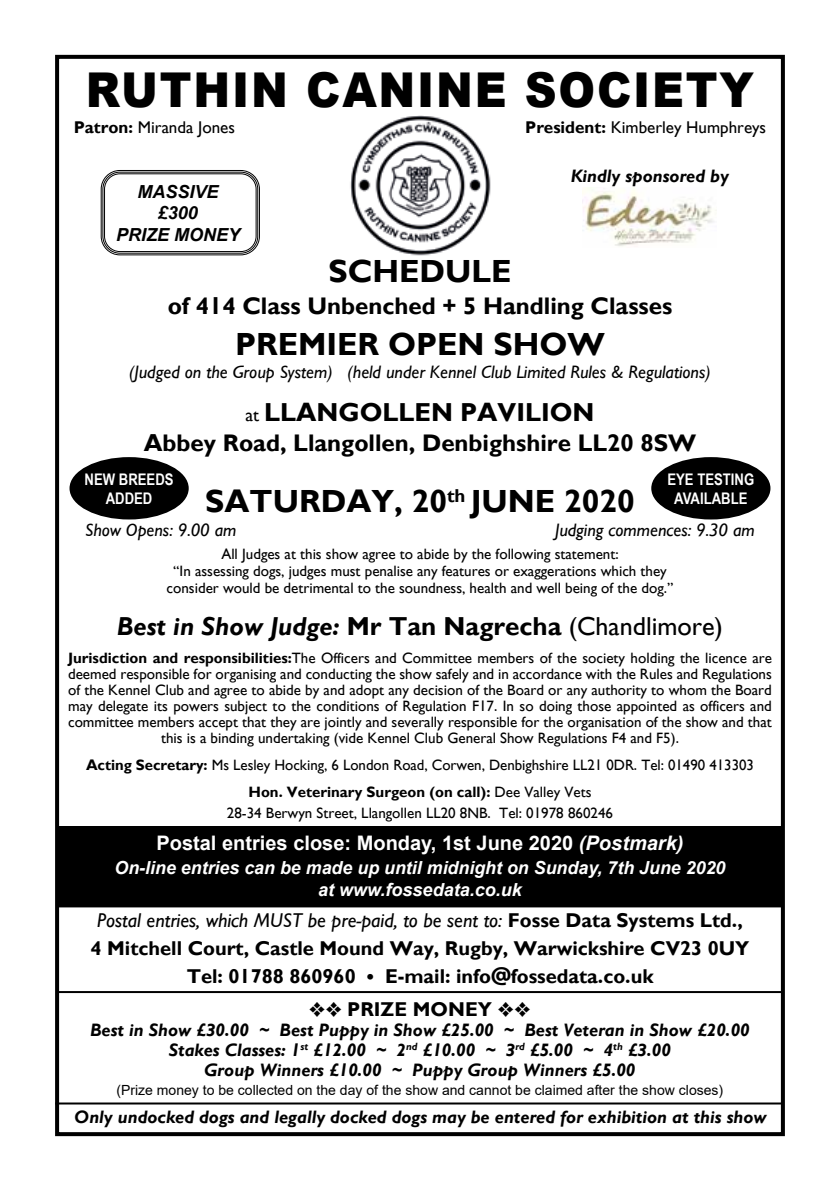
<style>
.page{position:relative;width:840px;height:1191px;background:#fff}
.page>*{position:absolute;margin:0;border:0;box-sizing:border-box;transform-origin:0 0}
.t1{font:900 48px "Arial";letter-spacing:.04em;color:#000;scale:.92 1}
.t2{font:700 32px "Gill Sans";color:#000}
.t3{font:italic 700 26px "Gill Sans";color:#000}
.t4{font:700 26px "Gill Sans";color:#000}
.t5{font:700 24px "Gill Sans";color:#000}
.t6{font:700 20px/28px "Gill Sans";color:#000;text-align:center}
.t7{font:700 20px "Arial";color:#fff}
.t8{font:italic 700 18px/20px "Gill Sans";color:#000;text-align:center}
.t9{font:italic 18px "Gill Sans";color:#000}
.t10{font:italic 700 18px/21.6px "Arial";color:#fff;text-align:center}
.t11{font:italic 700 18px/21.6px "Arial";color:#000;text-align:center}
.t12{font:17px "Gill Sans";color:#000}
.t13{font:700 16px/19.2px "Arial Narrow";color:#fff;text-align:center}
.t14{font:15px/16px "Gill Sans";color:#000;text-align:center}
.t15{font:14px "Arial";color:#000}
.s1{font-weight:700}
.s2{font-weight:400;font-size:18px}
.s3{font-style:normal}
.s4{font-weight:400;font-style:normal}
.s5{font-style:italic}
.s6{font-weight:400;font-style:italic}
</style>
<div class="page">
<div style="left:57px;top:826px;width:725px;height:81px;background:#000"></div>
<div style="left:55px;top:55px;width:729px;height:1081px;border:4px solid #000"></div>
<hr style="left:55px;top:1102px;width:727px;height:2px;background:#000">
<hr style="left:57px;top:991px;width:725px;height:2px;background:#000">
<div style="left:101px;top:170px;width:158px;height:85px;border:1px solid #000;border-radius:19px"></div>
<div style="left:102px;top:172px;width:156px;height:81px;border:1px solid #000;border-radius:17px"></div>
<div style="left:104px;top:173px;width:152px;height:79px;border:1px solid #000;border-radius:15px"></div>
<div style="left:70px;top:458px;width:118px;height:60px;background:#000;border-radius:50%"></div>
<div style="left:69px;top:457px;width:120px;height:62px;border:2px solid #000;border-radius:50%"></div>
<div style="left:652px;top:458px;width:117px;height:60px;background:#000;border-radius:50%"></div>
<div style="left:651px;top:457px;width:119px;height:62px;border:2px solid #000;border-radius:50%"></div>
<img style="left:350px;top:115px;width:140px;height:140px">
<img style="left:582px;top:187px;width:134px;height:59px">
<h1 class="t1" style="left:86px;top:55px;width:727px">RUTHIN CANINE SOCIETY</h1>
<p class="t12" style="left:74px;top:118px;width:163px"><span class="s1">Patron:</span> Miranda Jones</p>
<p class="t12" style="left:525px;top:118px;width:242px"><span class="s1">President:</span> Kimberley Humphreys</p>
<p class="t8" style="left:570px;top:167px;width:159px">Kindly sponsored by</p>
<p class="t11" style="left:116px;top:181px;width:126px">MASSIVE £300<br>PRIZE MONEY</p>
<h2 class="t2" style="left:328px;top:252px;width:184px">SCHEDULE</h2>
<h3 class="t5" style="left:168px;top:292px;width:506px">of 414 Class Unbenched + 5 Handling Classes</h3>
<h2 class="t2" style="left:235px;top:325px;width:371px">PREMIER OPEN SHOW</h2>
<p class="t9" style="left:129px;top:362px;width:582px">(Judged on the Group System) (held under Kennel Club Limited Rules &amp; Regulations)</p>
<h3 class="t4" style="left:245px;top:397px;width:350px"><span class="s2">at</span> LLANGOLLEN PAVILION</h3>
<h3 class="t5" style="left:144px;top:429px;width:553px">Abbey Road, Llangollen, Denbighshire LL20 8SW</h3>
<h2 class="t2" style="left:205px;top:482px;width:431px">SATURDAY, 20<sup>th</sup> JUNE 2020</h2>
<p class="t9" style="left:85px;top:519px;width:153px">Show Opens: 9.00 am</p>
<p class="t9" style="left:554px;top:519px;width:201px">Judging commences: 9.30 am</p>
<p class="t14" style="left:166px;top:545px;width:508px;line-height:17px">All Judges at this show agree to abide by the following statement:<br>“In assessing dogs, judges must penalise any features or exaggerations which they consider would be detrimental to the soundness, health and well being of the dog.”</p>
<h3 class="t3" style="left:117px;top:611px;width:607px">Best in Show Judge: <span class="s3">Mr Tan Nagrecha</span> <span class="s4">(Chandlimore)</span></h3>
<p class="t14" style="left:68px;top:649px;width:705px"><span class="s1">Jurisdiction and responsibilities:</span>The Officers and Committee members of the society holding the licence are deemed responsible for organising and conducting the show safely and in accordance with the Rules and Regulations of the Kennel Club and agree to abide by and adopt any decision of the Board or any authority to whom the Board may delegate its powers subject to the conditions of Regulation F17. In so doing those appointed as officers and committee members accept that they are jointly and severally responsible for the organisation of the show and that this is a binding undertaking (vide Kennel Club General Show Regulations F4 and F5).</p>
<p class="t14" style="left:86px;top:751px;width:669px;line-height:27.4px"><span class="s1">Acting Secretary:</span> Ms Lesley Hocking, 6 London Road, Corwen, Denbighshire LL21 0DR. Tel: 01490 413303<br><span class="s1">Hon. Veterinary Surgeon (on call):</span> Dee Valley Vets</p>
<p class="t14" style="left:227px;top:804px;width:387px">28-34 Berwyn Street, Llangollen LL20 8NB. Tel: 01978 860246</p>
<h3 class="t7" style="left:156px;top:828px;width:528px">Postal entries close: Monday, 1st June 2020 <span class="s5">(Postmark)</span></h3>
<p class="t10" style="left:114px;top:857px;width:612px">On-line entries can be made up until midnight on Sunday, 7th June 2020 at www.fossedata.co.uk</p>
<h3 class="t6" style="left:91px;top:906px;width:660px"><span class="s6">Postal entries, which MUST be pre-paid, to be sent to:</span> Fosse Data Systems Ltd.,<br>4 Mitchell Court, Castle Mound Way, Rugby, Warwickshire CV23 0UY<br>Tel: 01788 860960 • E-mail: info@fossedata.co.uk</h3>
<p class="t13" style="left:85px;top:469px;width:90px">NEW BREEDS<br>ADDED</p>
<p class="t13" style="left:667px;top:469px;width:88px">EYE TESTING<br>AVAILABLE</p>
<h3 class="t6" style="left:309px;top:995px;width:223px">❖❖ PRIZE MONEY ❖❖</h3>
<p class="t8" style="left:90px;top:1020px;width:660px">Best in Show £30.00 ~ Best Puppy in Show £25.00 ~ Best Veteran in Show £20.00<br>Stakes Classes: 1<sup>st</sup> £12.00 ~ 2<sup>nd</sup> £10.00 ~ 3<sup>rd</sup> £5.00 ~ 4<sup>th</sup> £3.00<br>Group Winners £10.00 ~ Puppy Group Winners £5.00</p>
<p class="t15" style="left:116px;top:1080px;width:608px">(Prize money to be collected on the day of the show and cannot be claimed after the show closes)</p>
<p class="t8" style="left:74px;top:1107px;width:693px">Only undocked dogs and legally docked dogs may be entered for exhibition at this show</p>
</div>
